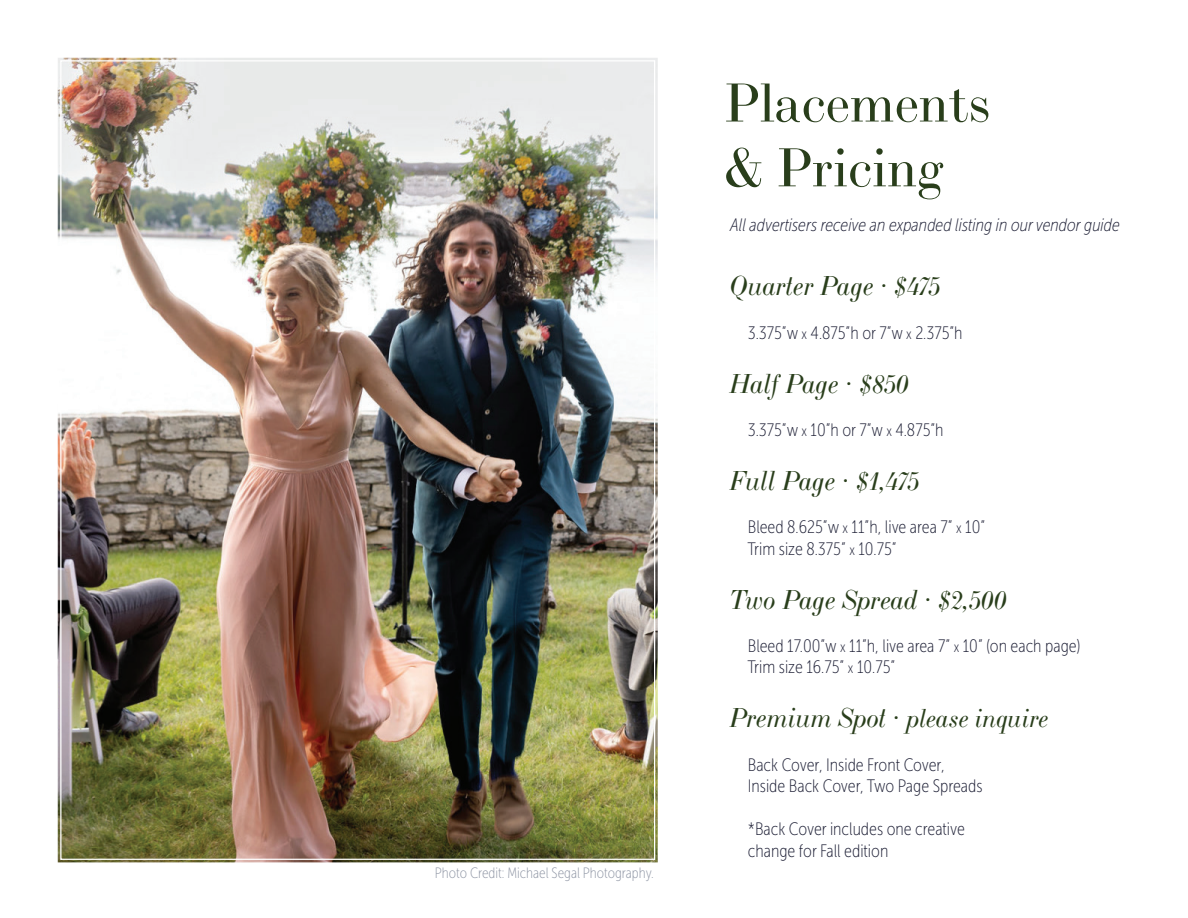
<style>
.page{position:relative;width:1188px;height:918px;background:#fff}
.page>*{position:absolute;margin:0;border:0;box-sizing:border-box;transform-origin:0 0}
.t1{font:54px/64.8px "LTC Bodoni 175 Pro";color:#293e1b}
.t2{font:italic 27px "LTC Bodoni 175";color:#293e1b}
.t3{font:italic 25.5px "LTC Bodoni 175";color:#293e1b}
.t4{font:18px/21.6px "Museo Sans Cond 100";color:#1b1d33}
.t5{font:italic 18px "Museo Sans Cond 100";color:#1b1d33}
.t6{font:15px "Museo Sans Cond 100";color:#8d94a3}
.s1{font-size:15px}
.s2{font-size:27px}
</style>
<div class="page">
<img style="left:60px;top:60px;width:595px;height:800px">
<p class="t6" style="left:435px;top:865px;width:220px">Photo Credit: Michael Segal Photography.</p>
<h1 class="t1" style="left:724px;top:70px;width:268px">Placements &amp; Pricing</h1>
<p class="t5" style="left:730px;top:215px;width:391px">All advertisers receive an expanded listing in our vendor guide</p>
<h2 class="t2" style="left:730px;top:271px;width:213px">Quarter Page · $475</h2>
<p class="t4" style="left:748px;top:322px;width:216px">3.375”w <span class="s1">x</span> 4.875”h or 7”w <span class="s1">x</span> 2.375”h</p>
<h2 class="t2" style="left:730px;top:368px;width:181px">Half Page · $850</h2>
<p class="t4" style="left:748px;top:419px;width:197px">3.375”w <span class="s1">x</span> 10”h or 7”w <span class="s1">x</span> 4.875”h</p>
<h2 class="t2" style="left:730px;top:465px;width:192px">Full Page · $1,475</h2>
<p class="t4" style="left:747px;top:516px;width:239px">Bleed 8.625”w <span class="s1">x</span> 11”h, live area 7” <span class="s1">x</span> 10”<br>Trim size 8.375” <span class="s1">x</span> 10.75”</p>
<h2 class="t2" style="left:730px;top:584px;width:279px">Two Page Spread · $2,500</h2>
<p class="t4" style="left:747px;top:635px;width:335px">Bleed 17.00”w <span class="s1">x</span> 11”h, live area 7” <span class="s1">x</span> 10” (on each page)<br>Trim size 16.75” <span class="s1">x</span> 10.75”</p>
<h3 class="t3" style="left:730px;top:704px;width:321px"><span class="s2">Premium Spot ·</span> please inquire</h3>
<p class="t4" style="left:748px;top:754px;width:236px">Back Cover, Inside Front Cover,<br>Inside Back Cover, Two Page Spreads</p>
<p class="t4" style="left:748px;top:819px;width:219px">*Back Cover includes one creative change for Fall edition</p>
</div>
